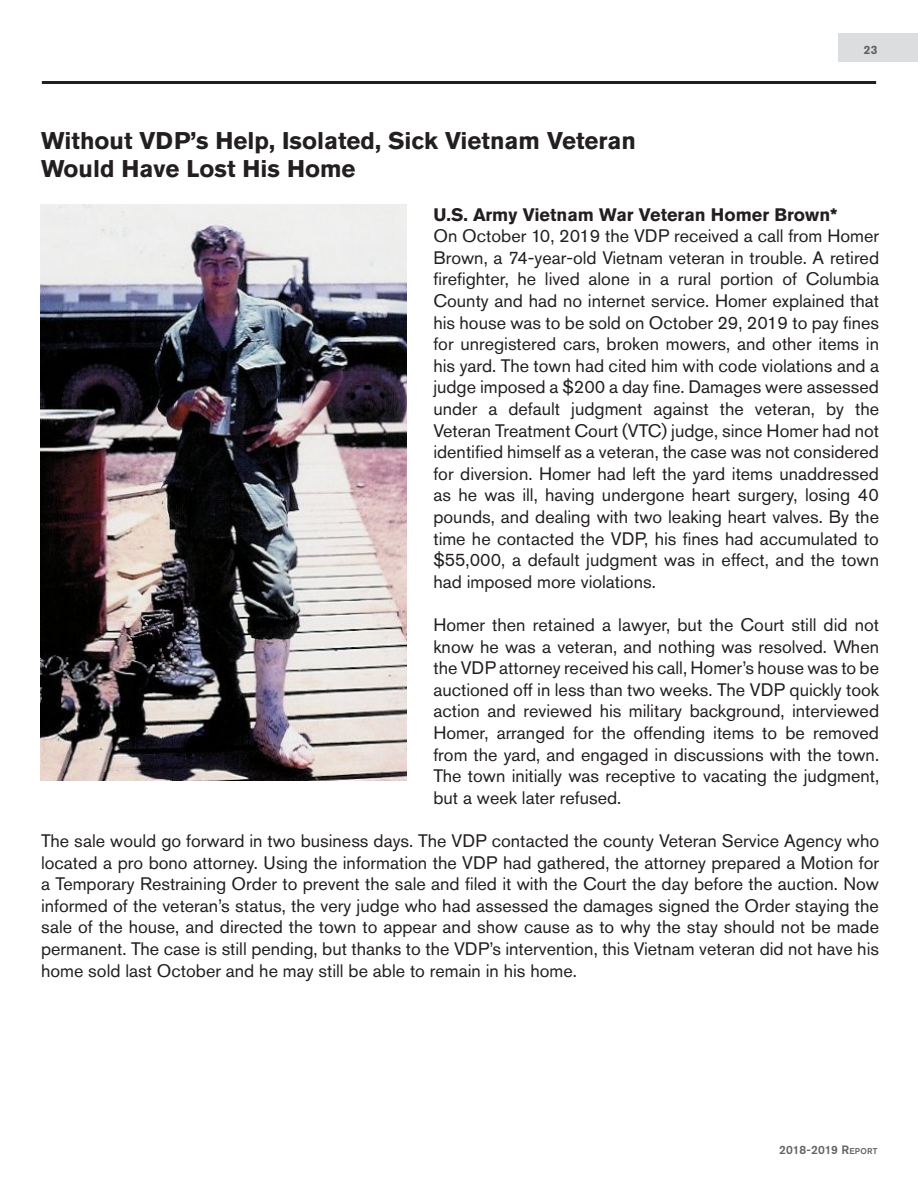
<style>
.page{position:relative;width:918px;height:1188px;background:#fff}
.page>*{position:absolute;margin:0;border:0;box-sizing:border-box;transform-origin:0 0}
.t1{font:700 24px/28.8px "Akzidenz Grotesk Pro";color:#231f20}
.t2{font:18px/21.6px "Akzidenz Grotesk Pro";color:#231f20;text-align:justify}
.t3{font:700 18px "Akzidenz Grotesk Pro";color:#231f20}
.t4{font:500 12px "Akzidenz Grotesk Pro";letter-spacing:.005em;color:#636366}
.t5{font:700 12px "Akzidenz Grotesk Pro";color:#636366}
.s1{font-size:8.4px}
</style>
<div class="page">
<div style="left:838px;top:34px;width:80px;height:28px;background:#dcdddf"></div>
<hr style="left:42px;top:81px;width:834px;height:3px;background:#231f20">
<img style="left:40px;top:205px;width:366px;height:576px">
<p class="t5" style="left:864px;top:42px;width:15px">23</p>
<h1 class="t1" style="left:41px;top:125px;width:596px">Without VDP’s Help, Isolated, Sick Vietnam Veteran<br>Would Have Lost His Home</h1>
<p class="t3" style="left:433px;top:203px;width:406px">U.S. Army Vietnam War Veteran Homer Brown*</p>
<p class="t2" style="left:433px;top:225px;width:447px">On October 10, 2019 the VDP received a call from Homer Brown, a 74-year-old Vietnam veteran in trouble. A retired firefighter, he lived alone in a rural portion of Columbia County and had no internet service. Homer explained that his house was to be sold on October 29, 2019 to pay fines for unregistered cars, broken mowers, and other items in his yard. The town had cited him with code violations and a judge imposed a $200 a day fine. Damages were assessed under a default judgment against the veteran, by the Veteran Treatment Court (VTC) judge, since Homer had not identified himself as a veteran, the case was not considered for diversion. Homer had left the yard items unaddressed as he was ill, having undergone heart surgery, losing 40 pounds, and dealing with two leaking heart valves. By the time he contacted the VDP, his fines had accumulated to $55,000, a default judgment was in effect, and the town had imposed more violations.</p>
<p class="t2" style="left:433px;top:614px;width:447px">Homer then retained a lawyer, but the Court still did not know he was a veteran, and nothing was resolved. When the VDP attorney received his call, Homer’s house was to be auctioned off in less than two weeks. The VDP quickly took action and reviewed his military background, interviewed Homer, arranged for the offending items to be removed from the yard, and engaged in discussions with the town.<br>The town initially was receptive to vacating the judgment, but a week later refused.</p>
<p class="t2" style="left:41px;top:830px;width:840px">The sale would go forward in two business days. The VDP contacted the county Veteran Service Agency who located a pro bono attorney. Using the information the VDP had gathered, the attorney prepared a Motion for a Temporary Restraining Order to prevent the sale and filed it with the Court the day before the auction. Now informed of the veteran’s status, the very judge who had assessed the damages signed the Order staying the sale of the house, and directed the town to appear and show cause as to why the stay should not be made permanent. The case is still pending, but thanks to the VDP’s intervention, this Vietnam veteran did not have his home sold last October and he may still be able to remain in his home.</p>
<p class="t4" style="left:779px;top:1142px;width:100px">2018-2019 R<span class="s1">EPORT</span></p>
</div>
